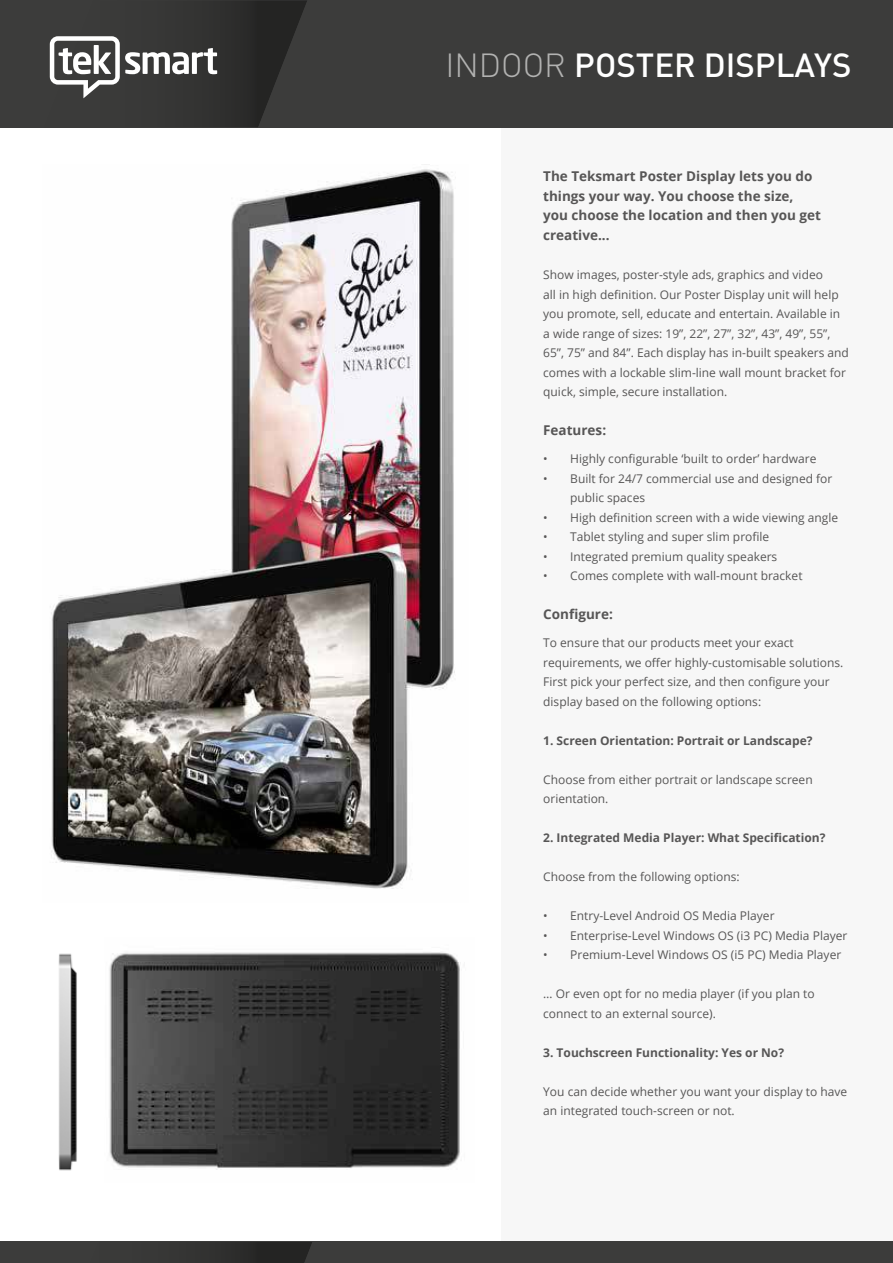
<style>
.page{position:relative;width:893px;height:1263px;background:#fff}
.page>*{position:absolute;margin:0;border:0;box-sizing:border-box;transform-origin:0 0}
.t1{font:500 33px "DIN";color:#fff}
.t2{font:700 13.5px/19.5px "Open Sans";color:#575656}
.t3{font:12px/19.5px "Open Sans";color:#575656}
.t4{font:700 12px "Open Sans";color:#575656}
.s1{font-weight:300;color:#b2b2b1}
</style>
<div class="page">
<div style="left:502px;top:0;width:391px;height:1263px;background:#f7f7f7"></div>
<div style="left:0;top:0;width:893px;height:128px;background:#3c3c3b"></div>
<img style="left:49px;top:51px;width:1px;height:27px">
<img style="left:51px;top:169px;width:405px;height:720px">
<div style="left:0;top:1242px;width:893px;height:21px;background:#3c3c3b"></div>
<svg style="left:50px;top:36px;width:167px;height:62px"></svg>
<img style="left:58px;top:953px;width:19px;height:218px">
<img style="left:109px;top:952px;width:352px;height:218px">
<h1 class="t1" style="left:445px;top:46px;width:408px"><span class="s1">INDOOR</span> POSTER DISPLAYS</h1>
<p class="t2" style="left:543px;top:168px;width:279px">The Teksmart Poster Display lets you do things your way. You choose the size, you choose the location and then you get creative...</p>
<p class="t3" style="left:543px;top:266px;width:307px">Show images, poster-style ads, graphics and video<br>all in high definition. Our Poster Display unit will help you promote, sell, educate and entertain. Available in a wide range of sizes: 19”, 22”, 27”, 32”, 43”, 49”, 55”, 65”, 75” and 84”. Each display has in-built speakers and comes with a lockable slim-line wall mount bracket for quick, simple, secure installation.</p>
<p class="t2" style="left:543px;top:422px;width:64px">Features:</p>
<p class="t3" style="left:543px;top:450px;width:275px">• Highly configurable ‘built to order’ hardware</p>
<p class="t3" style="left:570px;top:470px;width:264px;text-indent:-27px">• Built for 24/7 commercial use and designed for public spaces</p>
<p class="t3" style="left:543px;top:509px;width:296px">• High definition screen with a wide viewing angle</p>
<p class="t3" style="left:543px;top:528px;width:228px">• Tablet styling and super slim profile</p>
<p class="t3" style="left:543px;top:548px;width:236px">• Integrated premium quality speakers</p>
<p class="t3" style="left:543px;top:567px;width:261px">• Comes complete with wall-mount bracket</p>
<p class="t2" style="left:543px;top:604px;width:71px">Configure:</p>
<p class="t3" style="left:543px;top:633px;width:302px">To ensure that our products meet your exact requirements, we offer highly-customisable solutions.<br>First pick your perfect size, and then configure your display based on the following options:</p>
<p class="t4" style="left:543px;top:735px;width:271px">1. Screen Orientation: Portrait or Landscape?</p>
<p class="t3" style="left:543px;top:771px;width:271px">Choose from either portrait or landscape screen orientation.</p>
<p class="t4" style="left:543px;top:829px;width:284px">2. Integrated Media Player: What Specification?</p>
<p class="t3" style="left:543px;top:868px;width:198px">Choose from the following options:</p>
<p class="t3" style="left:543px;top:906px;width:233px">• Entry-Level Android OS Media Player</p>
<p class="t3" style="left:543px;top:925px;width:306px">• Enterprise-Level Windows OS (i3 PC) Media Player</p>
<p class="t3" style="left:543px;top:945px;width:300px">• Premium-Level Windows OS (i5 PC) Media Player</p>
<p class="t3" style="left:543px;top:984px;width:273px">… Or even opt for no media player (if you plan to connect to an external source).</p>
<p class="t4" style="left:543px;top:1047px;width:242px">3. Touchscreen Functionality: Yes or No?</p>
<p class="t3" style="left:543px;top:1081px;width:306px">You can decide whether you want your display to have an integrated touch-screen or not.</p>
</div>
